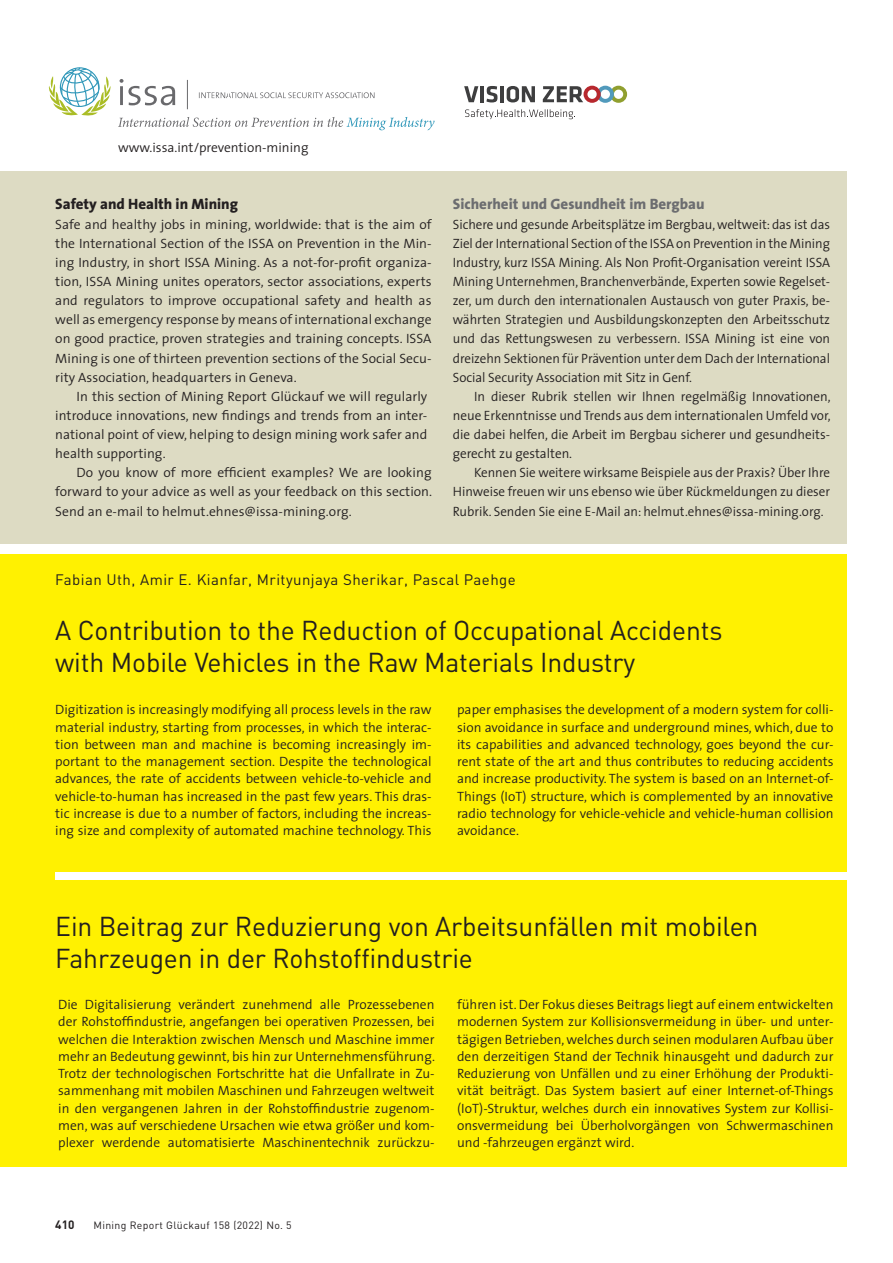
<style>
.page{position:relative;width:893px;height:1263px;background:#fff}
.page>*{position:absolute;margin:0;border:0;box-sizing:border-box;transform-origin:0 0}
.t1{font:27px/32.4px "DIN";letter-spacing:-.005em;color:#231f20}
.t2{font:15px "DIN";letter-spacing:.03em;color:#231f20}
.t3{font:800 15px "The Sans";color:#6c6d70}
.t4{font:800 15px "The Sans";color:#231f20}
.t5{font:300 13.5px/17.2px "The Sans";color:#231f20;text-align:justify}
.t6{font:700 12px "DIN";color:#231f20}
.t7{font:10.5px "DIN";letter-spacing:.03em;color:#231f20}
</style>
<div class="page">
<div style="left:0;top:554px;width:846px;height:612px;background:#fff101"></div>
<svg style="left:464px;top:86px;width:14px;height:16px"></svg>
<hr style="left:480px;top:86px;width:4px;height:16px;background:#3e3e3f">
<svg style="left:486px;top:86px;width:11px;height:16px"></svg>
<hr style="left:500px;top:86px;width:4px;height:16px;background:#3e3e3f">
<svg style="left:507px;top:86px;width:28px;height:16px"></svg>
<svg style="left:543px;top:86px;width:84px;height:17px"></svg>
<svg style="left:465px;top:109px;width:110px;height:10px"></svg>
<svg style="left:49px;top:67px;width:62px;height:49px"></svg>
<svg style="left:120px;top:79px;width:55px;height:26px"></svg>
<svg style="left:187px;top:80px;width:1px;height:29px"></svg>
<svg style="left:199px;top:92px;width:175px;height:6px"></svg>
<svg style="left:118px;top:117px;width:317px;height:13px"></svg>
<div style="left:55px;top:873px;width:821px;height:7px;background:#fff"></div>
<div style="left:0;top:171px;width:846px;height:372px;background:#dddbc3"></div>
<p class="t5" style="left:118px;top:138px;width:192px">www.issa.int/prevention-mining</p>
<p class="t4" style="left:55px;top:192px;width:184px">Safety and Health in Mining</p>
<p class="t5" style="left:55px;top:214px;width:378px;line-height:19.2px">Safe and healthy jobs in mining, worldwide: that is the aim of the International Section of the ISSA on Prevention in the Min&shy;ing Industry, in short ISSA Mining. As a not-for-profit organiza&shy;tion, ISSA Mining unites operators, sector associations, experts and regulators to improve occupational safety and health as well as emergency response by means of international exchange on good practice, proven strategies and training concepts. ISSA Mining is one of thirteen prevention sections of the Social Secu&shy;rity Association, headquarters in Geneva.</p>
<p class="t5" style="left:55px;top:386px;width:374px;line-height:19.2px;text-indent:21px">In this section of Mining Report Glückauf we will regularly introduce innovations, new findings and trends from an inter&shy;national point of view, helping to design mining work safer and health supporting.</p>
<p class="t5" style="left:55px;top:463px;width:378px;line-height:19.2px;text-indent:21px">Do you know of more efficient examples? We are looking forward to your advice as well as your feedback on this section.<br>Send an e-mail to helmut.ehnes@issa-mining.org.</p>
<p class="t3" style="left:453px;top:192px;width:253px">Sicherheit und Gesundheit im Bergbau</p>
<p class="t5" style="left:453px;top:214px;width:379px;line-height:19.2px">Sichere und gesunde Arbeitsplätze im Bergbau, weltweit: das ist das Ziel der International Section of the ISSA on Prevention in the Mining Industry, kurz ISSA Mining. Als Non Profit-Organisation vereint ISSA Mining Unternehmen, Branchenverbände, Experten sowie Regelset&shy;zer, um durch den internationalen Austausch von guter Praxis, be&shy;währten Strategien und Ausbildungskonzepten den Arbeitsschutz und das Rettungswesen zu verbessern. ISSA Mining ist eine von dreizehn Sektionen für Prävention unter dem Dach der International Social Security Association mit Sitz in Genf.</p>
<p class="t5" style="left:453px;top:386px;width:379px;line-height:19.2px;text-indent:21px">In dieser Rubrik stellen wir Ihnen regelmäßig Innovationen, neue Erkenntnisse und Trends aus dem internationalen Umfeld vor, die dabei helfen, die Arbeit im Bergbau sicherer und gesundheits&shy;gerecht zu gestalten.</p>
<p class="t5" style="left:453px;top:463px;width:379px;line-height:19.2px;text-indent:21px">Kennen Sie weitere wirksame Beispiele aus der Praxis? Über Ihre Hinweise freuen wir uns ebenso wie über Rückmeldungen zu dieser Rubrik. Senden Sie eine E-Mail an: helmut.ehnes@issa-mining.org.</p>
<p class="t2" style="left:55px;top:570px;width:462px">Fabian Uth, Amir E. Kianfar, Mrityunjaya Sherikar, Pascal Paehge</p>
<h1 class="t1" style="left:55px;top:614px;width:669px">A Contribution to the Reduction of Occupational Accidents with Mobile Vehicles in the Raw Materials Industry</h1>
<p class="t5" style="left:55px;top:701px;width:378px">Digitization is increasingly modifying all process levels in the raw material industry, starting from processes, in which the interac&shy;tion between man and machine is becoming increasingly im&shy;portant to the management section. Despite the technological advances, the rate of accidents between vehicle-to-vehicle and vehicle-to-human has increased in the past few years. This dras&shy;tic increase is due to a number of factors, including the increas&shy;ing size and complexity of automated machine technology. This</p>
<p class="t5" style="left:457px;top:701px;width:378px">paper emphasises the development of a modern system for colli&shy;sion avoidance in surface and underground mines, which, due to its capabilities and advanced technology, goes beyond the cur&shy;rent state of the art and thus contributes to reducing accidents and increase productivity. The system is based on an Internet-of-Things (IoT) structure, which is complemented by an innovative radio technology for vehicle-vehicle and vehicle-human collision avoidance.</p>
<h1 class="t1" style="left:55px;top:910px;width:705px">Ein Beitrag zur Reduzierung von Arbeitsunfällen mit mobilen<br>Fahrzeugen in der Rohstoffindustrie</h1>
<p class="t5" style="left:457px;top:995px;width:378px">führen ist. Der Fokus dieses Beitrags liegt auf einem entwickelten modernen System zur Kollisionsvermeidung in über- und unter&shy;tägigen Betrieben, welches durch seinen modularen Aufbau über den derzeitigen Stand der Technik hinausgeht und dadurch zur Reduzierung von Unfällen und zu einer Erhöhung der Produkti&shy;vität beiträgt. Das System basiert auf einer Internet-of-Things (IoT)-Struktur, welches durch ein innovatives System zur Kollisi&shy;onsvermeidung bei Überholvorgängen von Schwermaschinen und -fahrzeugen ergänzt wird.</p>
<p class="t5" style="left:58px;top:995px;width:378px">Die Digitalisierung verändert zunehmend alle Prozessebenen der Rohstoffindustrie, angefangen bei operativen Prozessen, bei welchen die Interaktion zwischen Mensch und Maschine immer mehr an Bedeutung gewinnt, bis hin zur Unternehmensführung.<br>Trotz der technologischen Fortschritte hat die Unfallrate in Zu&shy;sammenhang mit mobilen Maschinen und Fahrzeugen weltweit in den vergangenen Jahren in der Rohstoffindustrie zugenom&shy;men, was auf verschiedene Ursachen wie etwa größer und kom&shy;plexer werdende automatisierte Maschinentechnik zurückzu-</p>
<p class="t6" style="left:55px;top:1217px;width:21px">410</p>
<p class="t7" style="left:94px;top:1218px;width:200px">Mining Report Glückauf 158 (2022) No. 5</p>
</div>
